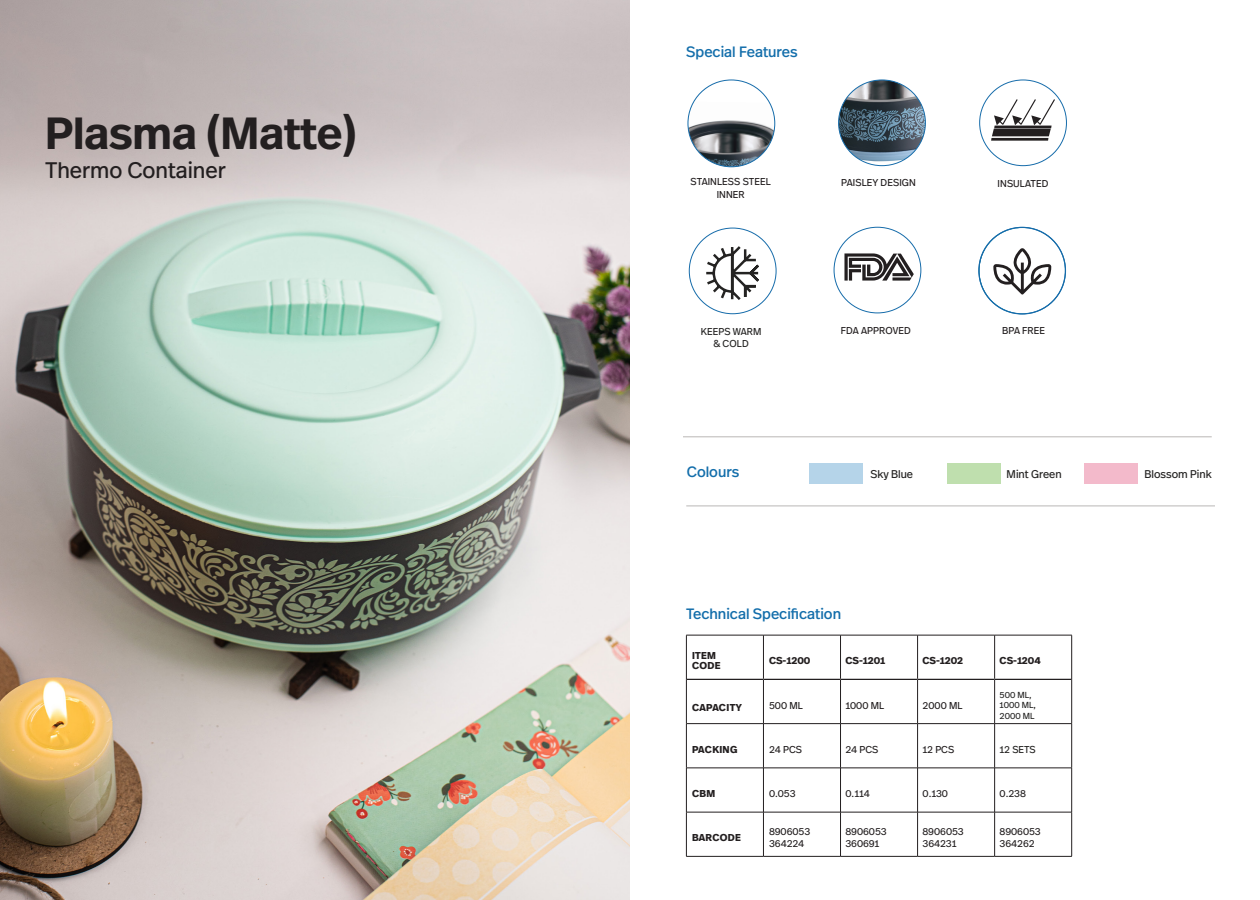
<style>
.page{position:relative;width:1260px;height:900px;background:#fff}
.page>*{position:absolute;margin:0;border:0;box-sizing:border-box;transform-origin:0 0}
.Heading{font:600 45px "Real Head Pro";color:#231f20}
.Heading_2{font:22.5px "Real Head Pro";color:#231f20}
.Heading-2{font:15px "Real Head Pro";color:#136eab}
.t1{font:11.25px "Real Head Pro";color:#242322}
.Table_Body{font:10px "Real Head Pro";color:#231f20}
.Table_Heading{font:700 10px/10px "Real Head Pro";letter-spacing:.03em;color:#231f20}
.Table_Body-2{font:700 10px "Real Head Pro";letter-spacing:-.01em;color:#231f20}
.Table_Body-3{font:10px "Real Head Pro";letter-spacing:.005em;color:#242322}
.Table_Body-4{font:8.75px "Real Head Pro";color:#242322}
</style>
<div class="page">
<img style="left:0;top:0;width:630px;height:900px">
<img style="left:689px;top:102px;width:86px;height:65px">
<hr style="left:683px;top:437px;width:529px;height:1px;background:#736e6c">
<hr style="left:686px;top:506px;width:529px;height:1px;background:#736e6c">
<img style="left:839px;top:80px;width:86px;height:86px">
<svg style="left:978px;top:227px;width:88px;height:87px"></svg>
<div style="left:810px;top:464px;width:53px;height:20px;background:#b5d4e9"></div>
<div style="left:947px;top:464px;width:53px;height:20px;background:#bfdfae"></div>
<div style="left:1084px;top:464px;width:53px;height:20px;background:#f3bacb"></div>
<svg style="left:844px;top:253px;width:70px;height:28px"></svg>
<svg style="left:687px;top:636px;width:384px;height:220px"></svg>
<svg style="left:764px;top:724px;width:307px;height:88px"></svg>
<hr style="left:764px;top:768px;width:76px;height:1px;background:#231f20">
<hr style="left:763px;top:812px;width:77px;height:1px;background:#231f20">
<hr style="left:686px;top:812px;width:1px;height:44px;background:#231f20">
<hr style="left:686px;top:856px;width:77px;height:1px;background:#231f20">
<hr style="left:686px;top:768px;width:1px;height:44px;background:#231f20">
<hr style="left:686px;top:812px;width:77px;height:1px;background:#231f20">
<hr style="left:764px;top:723px;width:76px;height:1px;background:#231f20">
<hr style="left:763px;top:768px;width:1px;height:44px;background:#231f20">
<hr style="left:763px;top:812px;width:1px;height:44px;background:#231f20">
<hr style="left:763px;top:856px;width:77px;height:1px;background:#231f20">
<hr style="left:841px;top:635px;width:77px;height:1px;background:#231f20">
<hr style="left:918px;top:635px;width:77px;height:1px;background:#231f20">
<hr style="left:995px;top:635px;width:77px;height:1px;background:#231f20">
<hr style="left:917px;top:635px;width:1px;height:44px;background:#231f20">
<hr style="left:994px;top:635px;width:1px;height:44px;background:#231f20">
<hr style="left:1071px;top:635px;width:1px;height:44px;background:#231f20">
<hr style="left:763px;top:635px;width:78px;height:1px;background:#231f20">
<hr style="left:840px;top:635px;width:1px;height:44px;background:#231f20">
<hr style="left:686px;top:679px;width:1px;height:44px;background:#231f20">
<hr style="left:763px;top:680px;width:1px;height:43px;background:#231f20">
<hr style="left:840px;top:680px;width:1px;height:43px;background:#231f20">
<hr style="left:917px;top:680px;width:1px;height:43px;background:#231f20">
<hr style="left:994px;top:680px;width:1px;height:43px;background:#231f20">
<hr style="left:1071px;top:679px;width:1px;height:44px;background:#231f20">
<hr style="left:686px;top:635px;width:77px;height:1px;background:#231f20">
<hr style="left:686px;top:635px;width:1px;height:44px;background:#231f20">
<hr style="left:763px;top:635px;width:1px;height:44px;background:#231f20">
<hr style="left:686px;top:723px;width:78px;height:1px;background:#231f20">
<hr style="left:686px;top:724px;width:1px;height:44px;background:#231f20">
<hr style="left:763px;top:724px;width:1px;height:44px;background:#231f20">
<hr style="left:686px;top:768px;width:78px;height:1px;background:#231f20">
<hr style="left:840px;top:723px;width:78px;height:1px;background:#231f20">
<hr style="left:840px;top:724px;width:1px;height:44px;background:#231f20">
<hr style="left:918px;top:723px;width:77px;height:1px;background:#231f20">
<hr style="left:995px;top:723px;width:77px;height:1px;background:#231f20">
<hr style="left:840px;top:768px;width:78px;height:1px;background:#231f20">
<hr style="left:840px;top:768px;width:1px;height:44px;background:#231f20">
<hr style="left:918px;top:768px;width:77px;height:1px;background:#231f20">
<hr style="left:995px;top:768px;width:77px;height:1px;background:#231f20">
<hr style="left:840px;top:812px;width:78px;height:1px;background:#231f20">
<hr style="left:840px;top:812px;width:1px;height:44px;background:#231f20">
<hr style="left:918px;top:812px;width:77px;height:1px;background:#231f20">
<hr style="left:995px;top:812px;width:77px;height:1px;background:#231f20">
<hr style="left:840px;top:856px;width:78px;height:1px;background:#231f20">
<hr style="left:918px;top:856px;width:77px;height:1px;background:#231f20">
<hr style="left:995px;top:856px;width:77px;height:1px;background:#231f20">
<hr style="left:917px;top:724px;width:1px;height:44px;background:#231f20">
<hr style="left:994px;top:724px;width:1px;height:44px;background:#231f20">
<hr style="left:1071px;top:724px;width:1px;height:44px;background:#231f20">
<hr style="left:917px;top:768px;width:1px;height:44px;background:#231f20">
<hr style="left:994px;top:768px;width:1px;height:44px;background:#231f20">
<hr style="left:1071px;top:768px;width:1px;height:44px;background:#231f20">
<hr style="left:917px;top:812px;width:1px;height:44px;background:#231f20">
<hr style="left:994px;top:812px;width:1px;height:44px;background:#231f20">
<hr style="left:1071px;top:812px;width:1px;height:44px;background:#231f20">
<hr style="left:687px;top:679px;width:76px;height:1px;background:#231f20">
<hr style="left:763px;top:679px;width:78px;height:1px;background:#231f20">
<hr style="left:841px;top:679px;width:77px;height:1px;background:#231f20">
<hr style="left:918px;top:679px;width:77px;height:1px;background:#231f20">
<hr style="left:995px;top:679px;width:77px;height:1px;background:#231f20">
<svg style="left:991px;top:99px;width:64px;height:42px"></svg>
<svg style="left:704px;top:246px;width:58px;height:57px"></svg>
<p class="Heading" style="left:45px;top:101px;width:313px">Plasma (Matte)</p>
<p class="Heading_2" style="left:45px;top:155px;width:182px">Thermo Container</p>
<p class="Heading-2" style="left:686px;top:41px;width:113px">Special Features</p>
<p class="Table_Body" style="left:691px;top:175px;width:82px">STAINLESS STEEL</p>
<p class="Table_Body" style="left:717px;top:187px;width:29px">INNER</p>
<p class="Table_Body" style="left:841px;top:176px;width:76px">PAISLEY DESIGN</p>
<p class="Table_Body" style="left:998px;top:177px;width:52px">INSULATED</p>
<p class="Table_Body-3" style="left:701px;top:324px;width:62px">KEEPS WARM</p>
<p class="Table_Body-3" style="left:713px;top:337px;width:37px">&amp; COLD</p>
<p class="Heading-2" style="left:687px;top:462px;width:54px">Colours</p>
<p class="Table_Body" style="left:841px;top:323px;width:71px">FDA APPROVED</p>
<p class="Table_Body" style="left:1002px;top:324px;width:44px">BPA FREE</p>
<p class="t1" style="left:870px;top:467px;width:44px">Sky Blue</p>
<p class="t1" style="left:1007px;top:466px;width:57px">Mint Green</p>
<p class="t1" style="left:1145px;top:466px;width:69px">Blossom Pink</p>
<p class="Heading-2" style="left:686px;top:604px;width:156px">Technical Specification</p>
<p class="Table_Heading" style="left:692px;top:650px;width:30px">ITEM<br>CODE</p>
<p class="Table_Body-2" style="left:769px;top:654px;width:43px">CS-1200</p>
<p class="Table_Body-2" style="left:846px;top:654px;width:41px">CS-1201</p>
<p class="Table_Body-2" style="left:923px;top:654px;width:42px">CS-1202</p>
<p class="Table_Body-2" style="left:1000px;top:654px;width:43px">CS-1204</p>
<p class="Table_Heading" style="left:692px;top:702px;width:51px">CAPACITY</p>
<p class="Table_Body" style="left:769px;top:698px;width:35px">500 ML</p>
<p class="Table_Body" style="left:846px;top:698px;width:40px">1000 ML</p>
<p class="Table_Body" style="left:923px;top:698px;width:41px">2000 ML</p>
<p class="Table_Body-4" style="left:1000px;top:689px;width:33px">500 ML,</p>
<p class="Table_Body-4" style="left:1000px;top:699px;width:38px">1000 ML,</p>
<p class="Table_Body-4" style="left:1000px;top:710px;width:36px">2000 ML</p>
<p class="Table_Heading" style="left:692px;top:744px;width:47px">PACKING</p>
<p class="Table_Body" style="left:769px;top:742px;width:34px">24 PCS</p>
<p class="Table_Body" style="left:846px;top:742px;width:34px">24 PCS</p>
<p class="Table_Body" style="left:923px;top:742px;width:33px">12 PCS</p>
<p class="Table_Body-3" style="left:1000px;top:742px;width:38px">12 SETS</p>
<p class="Table_Heading" style="left:692px;top:788px;width:25px">CBM</p>
<p class="Table_Body" style="left:769px;top:787px;width:28px">0.053</p>
<p class="Table_Body" style="left:846px;top:787px;width:26px">0.114</p>
<p class="Table_Body" style="left:923px;top:787px;width:27px">0.130</p>
<p class="Table_Body" style="left:1000px;top:787px;width:28px">0.238</p>
<p class="Table_Heading" style="left:692px;top:832px;width:50px">BARCODE</p>
<p class="Table_Body" style="left:769px;top:825px;width:43px">8906053</p>
<p class="Table_Body" style="left:769px;top:837px;width:37px">364224</p>
<p class="Table_Body" style="left:846px;top:825px;width:43px">8906053</p>
<p class="Table_Body" style="left:846px;top:837px;width:35px">360691</p>
<p class="Table_Body" style="left:923px;top:825px;width:43px">8906053</p>
<p class="Table_Body" style="left:923px;top:837px;width:35px">364231</p>
<p class="Table_Body" style="left:1000px;top:825px;width:43px">8906053</p>
<p class="Table_Body" style="left:1000px;top:837px;width:37px">364262</p>
</div>
